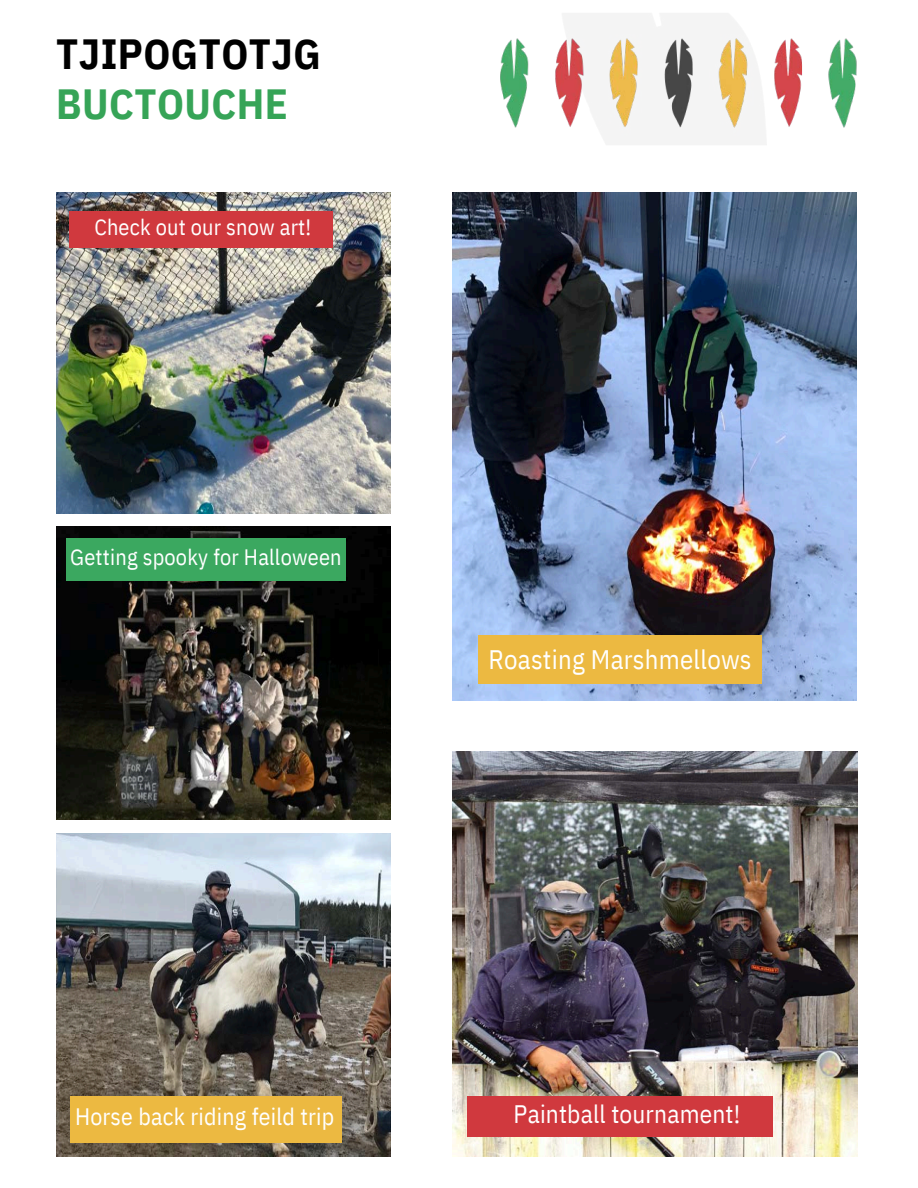
<style>
.page{position:relative;width:918px;height:1188px;background:#fff}
.page>*{position:absolute;margin:0;border:0;box-sizing:border-box;transform-origin:0 0}
.t1{font:700 42.15px/49.5px "IBM Plex Sans Cond";letter-spacing:.01em;color:#000}
.t2{font:26.7px "IBM Plex Sans Cond";letter-spacing:.01em;color:#fff}
.t3{font:25.2px "IBM Plex Sans Cond";letter-spacing:.005em;color:#fff}
.t4{font:23.7px "IBM Plex Sans Cond";letter-spacing:.01em;color:#fff}
.t5{font:22.2px "IBM Plex Sans Cond";letter-spacing:.01em;color:#fff}
.s1{color:#36a457}
</style>
<div class="page">
<img style="left:500px;top:13px;width:357px;height:132px">
<img style="left:56px;top:192px;width:334px;height:322px">
<img style="left:453px;top:192px;width:404px;height:508px">
<img style="left:56px;top:834px;width:334px;height:323px">
<img style="left:56px;top:527px;width:334px;height:292px">
<img style="left:453px;top:752px;width:405px;height:405px">
<div style="left:67px;top:538px;width:279px;height:42px;background:#3ba860"></div>
<div style="left:69px;top:212px;width:264px;height:36px;background:#d0393e"></div>
<div style="left:70px;top:1096px;width:272px;height:47px;background:#ecb941"></div>
<div style="left:467px;top:1096px;width:306px;height:40px;background:#d0393e"></div>
<div style="left:479px;top:635px;width:283px;height:49px;background:#ecb941"></div>
<h1 class="t1" style="left:56px;top:29px;width:266px">TJIPOGTOTJG<br><span class="s1">BUCTOUCHE</span></h1>
<p class="t5" style="left:94px;top:212px;width:218px">Check out our snow art!</p>
<p class="t5" style="left:70px;top:542px;width:273px">Getting spooky for Halloween</p>
<p class="t2" style="left:488px;top:641px;width:265px">Roasting Marshmellows</p>
<p class="t4" style="left:75px;top:1101px;width:261px">Horse back riding feild trip</p>
<p class="t3" style="left:514px;top:1097px;width:228px">Paintball tournament!</p>
</div>
